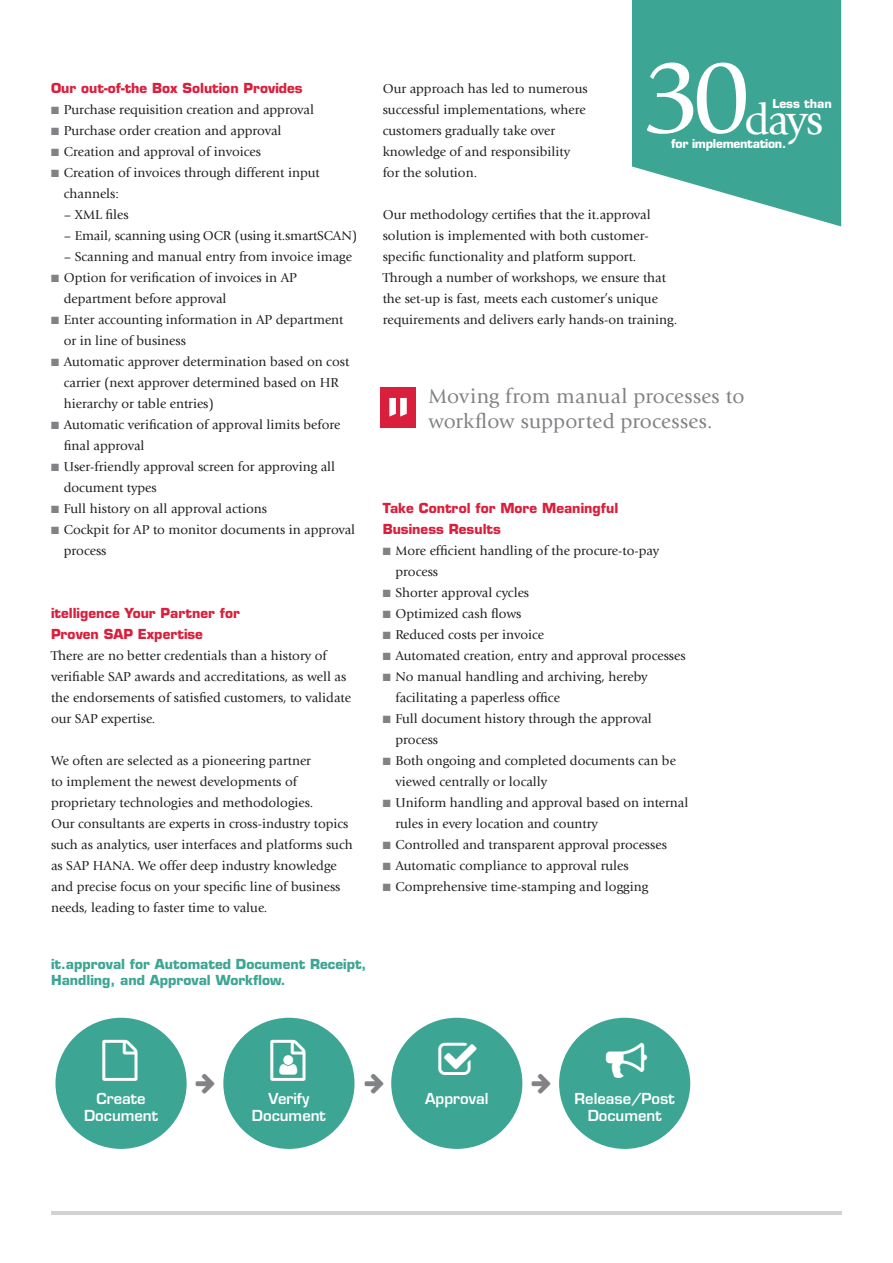
<style>
.page{position:relative;width:893px;height:1263px;background:#fff}
.page>*{position:absolute;margin:0;border:0;box-sizing:border-box;transform-origin:0 0}
.t1{font:108px "Giovanni LTCE";color:#fff}
.t2{font:44.25px "Giovanni LTCE";color:#fff}
.t3{font:21px/25.5px "Giovanni LTCE";letter-spacing:.01em;color:#808285}
.t4{font:600 14.85px/17.7px "Eurostile";color:#fff;text-align:center}
.t5{font:13.5px/21px "Giovanni LTCE";color:#231f20}
.t6{font:700 13.5px/21px "Eurostile LTCE";color:#da1f3d}
.t7{font:700 13.5px/16.2px "Eurostile LTCE";color:#3da593}
.t8{font:700 12px "Eurostile LTCE";letter-spacing:-.025em;color:#fff}
.s1{color:#808285}
</style>
<div class="page">
<hr style="left:51px;top:1212px;width:791px;height:3px;background:#d1d2d4">
<div style="left:380px;top:387px;width:36px;height:40px;background:#da1f3d"></div>
<svg style="left:389px;top:398px;width:18px;height:19px"></svg>
<div style="left:55px;top:1018px;width:132px;height:131px;background:#3da593;border-radius:50%"></div>
<div style="left:223px;top:1018px;width:131px;height:131px;background:#3da593;border-radius:50%"></div>
<div style="left:391px;top:1018px;width:131px;height:131px;background:#3da593;border-radius:50%"></div>
<div style="left:559px;top:1018px;width:131px;height:131px;background:#3da593;border-radius:50%"></div>
<svg style="left:632px;top:0;width:209px;height:226px;background:#57b1a1"></svg>
<p class="t6" style="left:51px;top:78px;width:253px">Our out-of-the Box Solution Provides</p>
<p class="t5" style="left:51px;top:99px;width:264px"><span class="s1">■</span> Purchase requisition creation and approval</p>
<p class="t5" style="left:51px;top:120px;width:232px"><span class="s1">■</span> Purchase order creation and approval</p>
<p class="t5" style="left:51px;top:141px;width:211px"><span class="s1">■</span> Creation and approval of invoices</p>
<p class="t5" style="left:64px;top:162px;width:258px;text-indent:-13px"><span class="s1">■</span> Creation of invoices through different input channels:</p>
<p class="t5" style="left:64px;top:204px;width:67px">– XML files</p>
<p class="t5" style="left:64px;top:225px;width:295px">– Email, scanning using OCR (using it.smartSCAN)</p>
<p class="t5" style="left:64px;top:246px;width:290px">– Scanning and manual entry from invoice image</p>
<p class="t5" style="left:64px;top:267px;width:235px;text-indent:-13px"><span class="s1">■</span> Option for verification of invoices in AP department before approval</p>
<p class="t5" style="left:64px;top:309px;width:281px;text-indent:-13px"><span class="s1">■</span> Enter accounting information in AP department or in line of business</p>
<p class="t5" style="left:64px;top:351px;width:287px;text-indent:-13px"><span class="s1">■</span> Automatic approver determination based on cost carrier (next approver determined based on HR hierarchy or table entries)</p>
<p class="t5" style="left:64px;top:414px;width:278px;text-indent:-13px"><span class="s1">■</span> Automatic verification of approval limits before final approval</p>
<p class="t5" style="left:64px;top:456px;width:273px;text-indent:-13px"><span class="s1">■</span> User-friendly approval screen for approving all document types</p>
<p class="t5" style="left:51px;top:498px;width:217px"><span class="s1">■</span> Full history on all approval actions</p>
<p class="t5" style="left:64px;top:519px;width:293px;text-indent:-13px"><span class="s1">■</span> Cockpit for AP to monitor documents in approval process</p>
<p class="t6" style="left:51px;top:603px;width:190px">itelligence Your Partner for<br>Proven SAP Expertise</p>
<p class="t5" style="left:51px;top:645px;width:301px">There are no better credentials than a history of verifiable SAP awards and accreditations, as well as the endorsements of satisfied customers, to validate our SAP expertise.</p>
<p class="t5" style="left:51px;top:750px;width:303px">We often are selected as a pioneering partner<br>to implement the newest developments of proprietary technologies and methodologies.<br>Our consultants are experts in cross-industry topics such as analytics, user interfaces and platforms such as SAP HANA. We offer deep industry knowledge and precise focus on your specific line of business needs, leading to faster time to value.</p>
<p class="t7" style="left:51px;top:955px;width:317px">it.approval for Automated Document Receipt,<br>Handling, and Approval Workflow.</p>
<h1 class="t1" style="left:642px;top:36px;width:111px">30</h1>
<p class="t8" style="left:671px;top:136px;width:117px">for implementation.</p>
<p class="t5" style="left:383px;top:78px;width:206px">Our approach has led to numerous successful implementations, where customers gradually take over knowledge of and responsibility for the solution.</p>
<p class="t5" style="left:383px;top:204px;width:296px">Our methodology certifies that the it.approval solution is implemented with both customer&shy;specific functionality and platform support.<br>Through a number of workshops, we ensure that the set-up is fast, meets each customer’s unique requirements and delivers early hands-on training.</p>
<p class="t8" style="left:773px;top:97px;width:61px">Less than</p>
<h2 class="t2" style="left:745px;top:95px;width:80px">days</h2>
<h3 class="t3" style="left:428px;top:383px;width:318px">Moving from manual processes to workflow supported processes.</h3>
<p class="t6" style="left:383px;top:498px;width:237px">Take Control for More Meaningful<br>Business Results</p>
<p class="t5" style="left:395px;top:540px;width:265px;text-indent:-13px"><span class="s1">■</span> More efficient handling of the procure-to-pay process</p>
<p class="t5" style="left:383px;top:582px;width:148px"><span class="s1">■</span> Shorter approval cycles</p>
<p class="t5" style="left:383px;top:603px;width:140px"><span class="s1">■</span> Optimized cash flows</p>
<p class="t5" style="left:383px;top:624px;width:163px"><span class="s1">■</span> Reduced costs per invoice</p>
<p class="t5" style="left:383px;top:645px;width:304px"><span class="s1">■</span> Automated creation, entry and approval processes</p>
<p class="t5" style="left:395px;top:666px;width:254px;text-indent:-13px"><span class="s1">■</span> No manual handling and archiving, hereby facilitating a paperless office</p>
<p class="t5" style="left:395px;top:708px;width:258px;text-indent:-13px"><span class="s1">■</span> Full document history through the approval process</p>
<p class="t5" style="left:395px;top:750px;width:282px;text-indent:-13px"><span class="s1">■</span> Both ongoing and completed documents can be viewed centrally or locally</p>
<p class="t5" style="left:395px;top:792px;width:294px;text-indent:-13px"><span class="s1">■</span> Uniform handling and approval based on internal rules in every location and country</p>
<p class="t5" style="left:383px;top:834px;width:286px"><span class="s1">■</span> Controlled and transparent approval processes</p>
<p class="t5" style="left:383px;top:855px;width:247px"><span class="s1">■</span> Automatic compliance to approval rules</p>
<p class="t5" style="left:383px;top:876px;width:267px"><span class="s1">■</span> Comprehensive time-stamping and logging</p>
<p class="t4" style="left:84px;top:1089px;width:75px">Create<br>Document</p>
<p class="t4" style="left:252px;top:1089px;width:75px">Verify<br>Document</p>
<p class="t4" style="left:425px;top:1089px;width:65px">Approval</p>
<p class="t4" style="left:575px;top:1089px;width:102px">Release/Post<br>Document</p>
</div>
